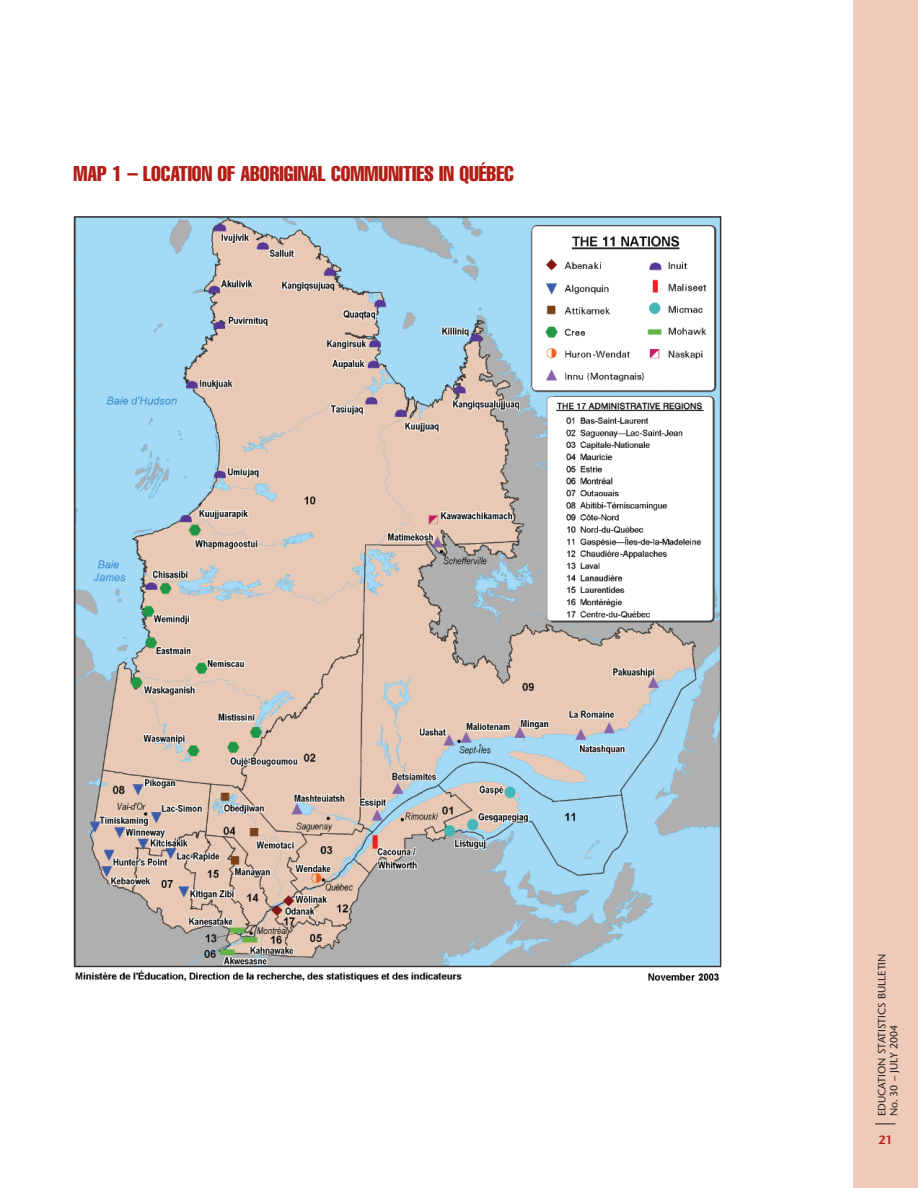
<style>
.page{position:relative;width:918px;height:1188px;background:#fff}
.page>*{position:absolute;margin:0;border:0;box-sizing:border-box;transform-origin:0 0}
.t1{font:extra-condensed 21px "Helvetica";color:#b41d15}
.t2{font:600 12px "Stone Sans";color:#b41d15}
.t3{font:10.5px/12px "Stone Sans";color:#231f20}
</style>
<div class="page">
<div style="left:853px;top:0;width:65px;height:1188px;background:#eecab9"></div>
<svg style="left:875px;top:1124px;width:20px;height:1px"></svg>
<img style="left:73px;top:216px;width:649px;height:766px">
<p class="t1" style="left:74px;top:166px;width:442px">MAP 1 – LOCATION OF ABORIGINAL COMMUNITIES IN QUÉBEC</p>
<p class="t3" style="left:877px;top:1116px;width:164px;rotate:-90deg">EDUCATION STATISTICS BULLETIN<br>No. 30 – JULY 2004</p>
<p class="t2" style="left:879px;top:1135px;width:15px">21</p>
</div>
